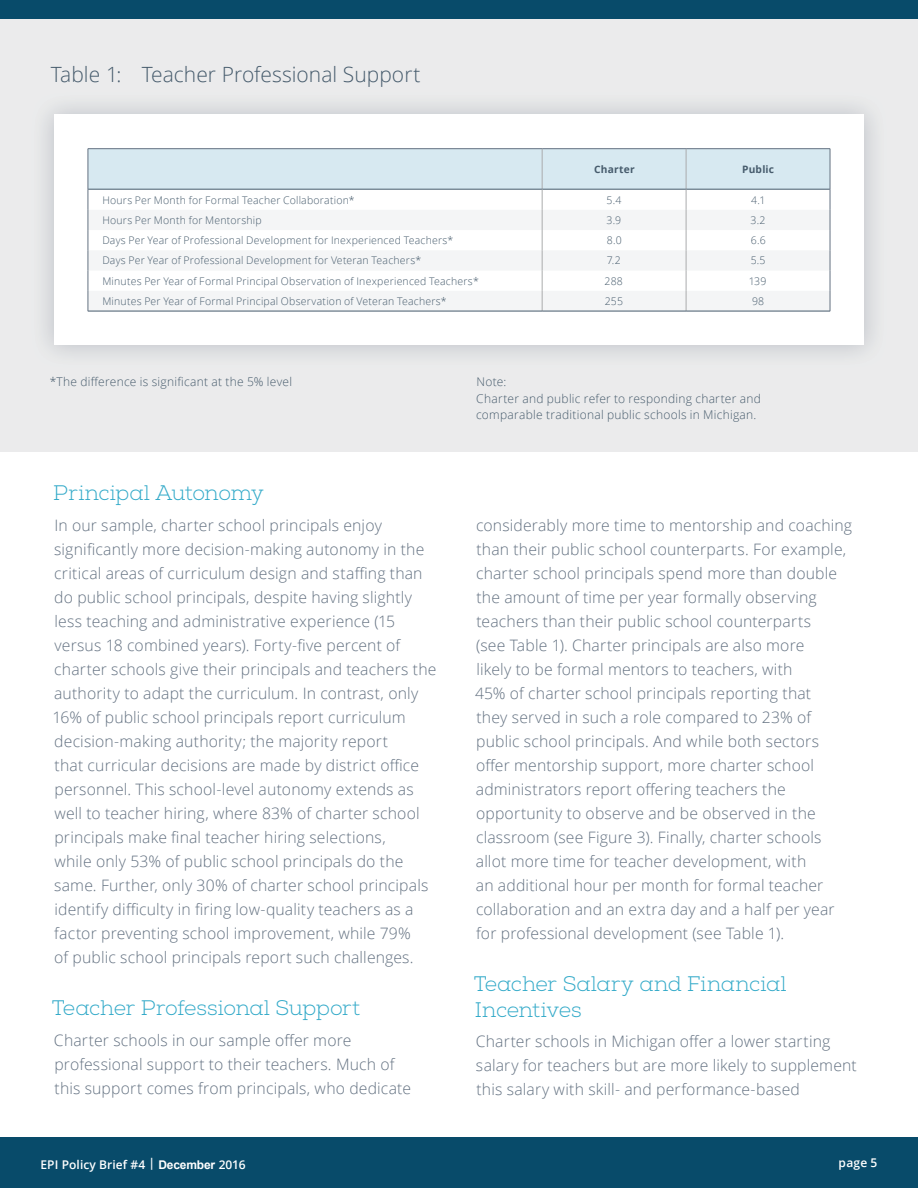
<style>
.page{position:relative;width:918px;height:1188px;background:#fff}
.page>*{position:absolute;margin:0;border:0;box-sizing:border-box;transform-origin:0 0}
.t1{font:300 21px/25.5px "Nexa Slab";letter-spacing:-.015em;color:#31a9c8}
.t2{font:300 21px "Open Sans";color:#465b6c}
.t3{font:300 15.75px/24px "Open Sans";letter-spacing:.01em;color:#637181}
.t4{font:300 12px/16.5px "Open Sans";letter-spacing:.02em;color:#465b6c}
.t5{font:600 12px "Open Sans";letter-spacing:.005em;color:#fff}
.t6{font:300 10.5px "Open Sans";letter-spacing:.02em;color:#465b6c}
.t7{font:700 10.2px "Open Sans";letter-spacing:.02em;color:#465b6c}
.s1{font-family:"Arial";font-weight:700}
</style>
<div class="page">
<div style="left:0;top:0;width:918px;height:451px;background:#ebebec"></div>
<div style="left:44px;top:105px;width:830px;height:250px;background:#dbdcdf"></div>
<div style="left:54px;top:115px;width:810px;height:230px;background:#fff"></div>
<hr style="left:88px;top:148px;width:454px;height:1px;background:#637181">
<hr style="left:542px;top:148px;width:144px;height:1px;background:#637181">
<hr style="left:686px;top:148px;width:144px;height:1px;background:#637181">
<svg style="left:88px;top:149px;width:743px;height:162px"></svg>
<hr style="left:88px;top:311px;width:454px;height:1px;background:#465b6c">
<hr style="left:542px;top:311px;width:144px;height:1px;background:#465b6c">
<hr style="left:686px;top:311px;width:144px;height:1px;background:#465b6c">
<div style="left:0;top:1137px;width:918px;height:51px;background:#084b6a"></div>
<div style="left:0;top:0;width:918px;height:18px;background:#084b6a"></div>
<h1 class="t2" style="left:51px;top:60px;width:371px">Table 1: Teacher Professional Support</h1>
<p class="t7" style="left:594px;top:162px;width:42px">Charter</p>
<p class="t7" style="left:742px;top:162px;width:34px">Public</p>
<p class="t6" style="left:102px;top:193px;width:254px">Hours Per Month for Formal Teacher Collaboration*</p>
<p class="t6" style="left:607px;top:193px;width:16px">5.4</p>
<p class="t6" style="left:751px;top:193px;width:16px">4.1</p>
<p class="t6" style="left:102px;top:213px;width:161px">Hours Per Month for Mentorship</p>
<p class="t6" style="left:607px;top:213px;width:16px">3.9</p>
<p class="t6" style="left:751px;top:213px;width:17px">3.2</p>
<p class="t6" style="left:102px;top:233px;width:353px">Days Per Year of Professional Development for Inexperienced Teachers*</p>
<p class="t6" style="left:607px;top:233px;width:16px">8.0</p>
<p class="t6" style="left:751px;top:233px;width:16px">6.6</p>
<p class="t6" style="left:102px;top:253px;width:320px">Days Per Year of Professional Development for Veteran Teachers*</p>
<p class="t6" style="left:607px;top:253px;width:16px">7.2</p>
<p class="t6" style="left:751px;top:253px;width:16px">5.5</p>
<p class="t6" style="left:102px;top:274px;width:378px">Minutes Per Year of Formal Principal Observation of Inexperienced Teachers*</p>
<p class="t6" style="left:605px;top:274px;width:20px">288</p>
<p class="t6" style="left:749px;top:274px;width:19px">139</p>
<p class="t6" style="left:102px;top:294px;width:346px">Minutes Per Year of Formal Principal Observation of Veteran Teachers*</p>
<p class="t6" style="left:605px;top:294px;width:20px">255</p>
<p class="t6" style="left:752px;top:294px;width:14px">98</p>
<p class="t4" style="left:50px;top:373px;width:244px">*The difference is significant at the 5% level</p>
<p class="t4" style="left:476px;top:373px;width:286px">Note:<br>Charter and public refer to responding charter and comparable traditional public schools in Michigan.</p>
<h1 class="t1" style="left:53px;top:480px;width:212px">Principal Autonomy</h1>
<p class="t3" style="left:52px;top:512px;width:386px">In our sample, charter school principals enjoy significantly more decision-making autonomy in the critical areas of curriculum design and staffing than do public school principals, despite having slightly less teaching and administrative experience (15 versus 18 combined years). Forty-five percent of charter schools give their principals and teachers the authority to adapt the curriculum. In contrast, only 16% of public school principals report curriculum decision-making authority; the majority report<br>that curricular decisions are made by district office personnel. This school-level autonomy extends as well to teacher hiring, where 83% of charter school principals make final teacher hiring selections,<br>while only 53% of public school principals do the same. Further, only 30% of charter school principals identify difficulty in firing low-quality teachers as a factor preventing school improvement, while 79%<br>of public school principals report such challenges.</p>
<h1 class="t1" style="left:52px;top:996px;width:310px">Teacher Professional Support</h1>
<p class="t3" style="left:54px;top:1028px;width:359px">Charter schools in our sample offer more professional support to their teachers. Much of this support comes from principals, who dedicate</p>
<p class="t3" style="left:475px;top:512px;width:379px">considerably more time to mentorship and coaching than their public school counterparts. For example, charter school principals spend more than double the amount of time per year formally observing teachers than their public school counterparts<br>(see Table 1). Charter principals are also more<br>likely to be formal mentors to teachers, with<br>45% of charter school principals reporting that<br>they served in such a role compared to 23% of public school principals. And while both sectors offer mentorship support, more charter school administrators report offering teachers the opportunity to observe and be observed in the classroom (see Figure 3). Finally, charter schools allot more time for teacher development, with<br>an additional hour per month for formal teacher collaboration and an extra day and a half per year for professional development (see Table 1).</p>
<h1 class="t1" style="left:474px;top:972px;width:314px">Teacher Salary and Financial<br>Incentives</h1>
<p class="t3" style="left:476px;top:1029px;width:383px">Charter schools in Michigan offer a lower starting salary for teachers but are more likely to supplement this salary with skill- and performance-based</p>
<p class="t5" style="left:40px;top:1156px;width:207px">EPI Policy Brief #4 | <span class="s1">December</span> 2016</p>
<p class="t5" style="left:839px;top:1155px;width:40px">page 5</p>
</div>
